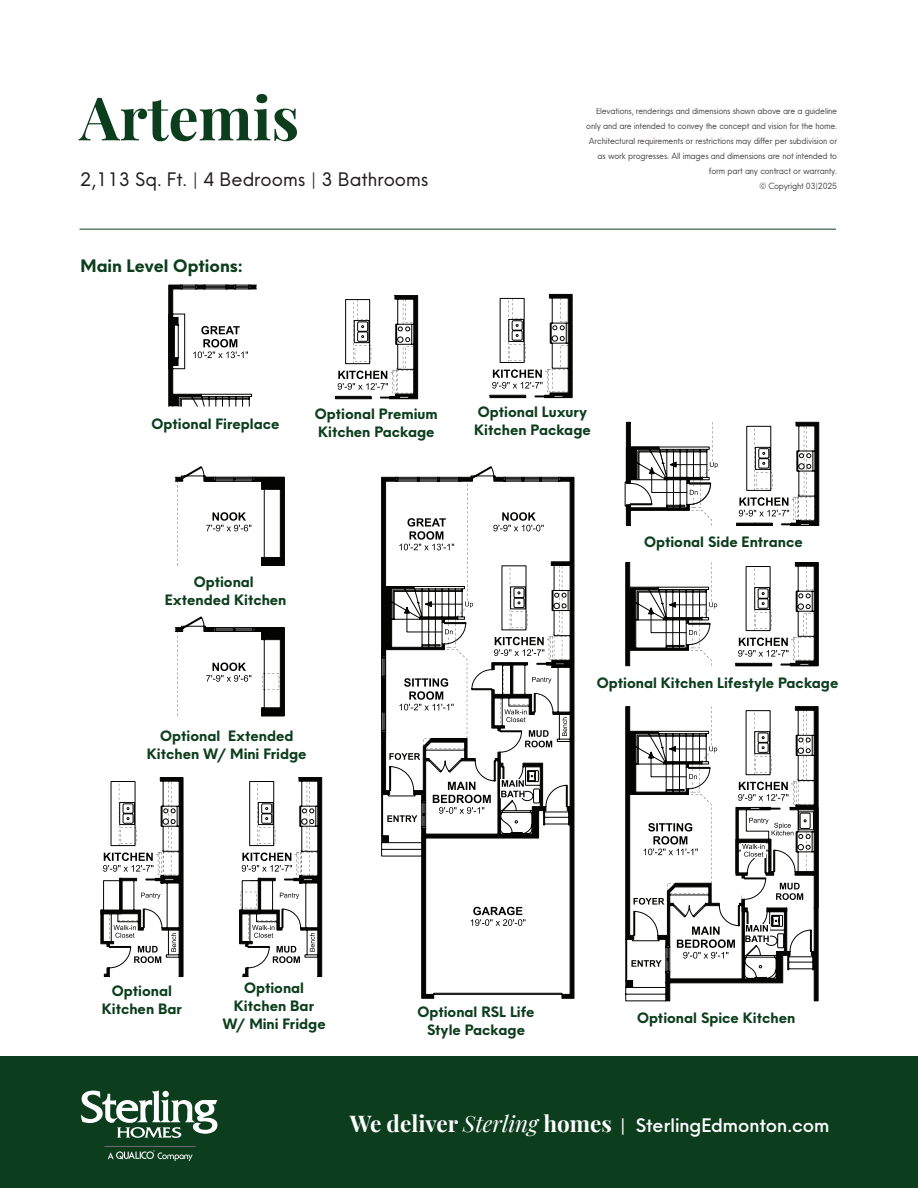
<style>
.page{position:relative;width:918px;height:1188px;background:#fff}
.page>*{position:absolute;margin:0;border:0;box-sizing:border-box;transform-origin:0 0}
.t1{font:700 60px "Playfair Display";color:#0c3e1d}
.t2{font:500 19.5px "Neue Einstellung";color:#fff}
.t3{font:19.5px "Neue Einstellung";color:#231f20}
.t4{font:700 18px "Neue Einstellung";color:#0c3e1d}
.t5{font:700 15px "Neue Einstellung";color:#0c3e1d}
.t6{font:9px/15px "Neue Einstellung";letter-spacing:-.02em;color:#231f20;text-align:right;scale:.95 1}
.s1{font-family:"Playfair Display";font-weight:700;font-size:22.5px}
.s2{font-family:"Playfair Display";font-weight:400;font-style:italic;font-size:22.5px}
</style>
<div class="page">
<div style="left:0;top:1056px;width:918px;height:132px;background:#0c3e1d"></div>
<svg style="left:81px;top:1090px;width:137px;height:48px"></svg>
<svg style="left:108px;top:1150px;width:85px;height:11px"></svg>
<hr style="left:104px;top:1146px;width:92px;height:1px;background:#6c6d70">
<hr style="left:80px;top:229px;width:756px;height:1px;background:#0c3e1d">
<svg style="left:168px;top:284px;width:89px;height:123px"></svg>
<svg style="left:625px;top:562px;width:194px;height:105px"></svg>
<svg style="left:335px;top:295px;width:84px;height:105px"></svg>
<svg style="left:489px;top:294px;width:84px;height:104px"></svg>
<svg style="left:625px;top:706px;width:194px;height:296px"></svg>
<svg style="left:677px;top:927px;width:58px;height:32px"></svg>
<div style="left:745px;top:924px;width:24px;height:19px;background:#fff"></div>
<svg style="left:745px;top:925px;width:24px;height:17px"></svg>
<svg style="left:631px;top:960px;width:31px;height:7px"></svg>
<svg style="left:634px;top:706px;width:185px;height:207px"></svg>
<svg style="left:100px;top:777px;width:84px;height:200px"></svg>
<svg style="left:239px;top:777px;width:84px;height:200px"></svg>
<svg style="left:175px;top:466px;width:110px;height:100px"></svg>
<svg style="left:175px;top:616px;width:110px;height:101px"></svg>
<svg style="left:381px;top:466px;width:194px;height:533px"></svg>
<svg style="left:471px;top:907px;width:54px;height:19px"></svg>
<svg style="left:433px;top:782px;width:58px;height:32px"></svg>
<svg style="left:501px;top:797px;width:24px;height:1px"></svg>
<svg style="left:501px;top:780px;width:24px;height:17px"></svg>
<svg style="left:387px;top:815px;width:30px;height:7px"></svg>
<svg style="left:381px;top:481px;width:189px;height:279px"></svg>
<svg style="left:624px;top:421px;width:196px;height:105px"></svg>
<p class="t1" style="left:80px;top:71px;width:221px">Artemis</p>
<p class="t3" style="left:80px;top:167px;width:350px">2,113 Sq. Ft. | 4 Bedrooms | 3 Bathrooms</p>
<p class="t4" style="left:81px;top:254px;width:163px">Main Level Options:</p>
<p class="t6" style="left:586px;top:104px;width:266px">Elevations, renderings and dimensions shown above are a guideline only and are intended to convey the concept and vision for the home.<br>Architectural requirements or restrictions may differ per subdivision or as work progresses. All images and dimensions are not intended to form part any contract or warranty.<br>© Copyright 03|2025</p>
<p class="t5" style="left:152px;top:414px;width:130px">Optional Fireplace</p>
<p class="t5" style="left:315px;top:404px;width:124px">Optional Premium</p>
<p class="t5" style="left:318px;top:422px;width:118px">Kitchen Package</p>
<p class="t5" style="left:478px;top:402px;width:111px">Optional Luxury</p>
<p class="t5" style="left:474px;top:420px;width:118px">Kitchen Package</p>
<p class="t5" style="left:194px;top:572px;width:62px">Optional</p>
<p class="t5" style="left:165px;top:590px;width:123px">Extended Kitchen</p>
<p class="t5" style="left:160px;top:726px;width:135px">Optional Extended</p>
<p class="t5" style="left:147px;top:744px;width:161px">Kitchen W/ Mini Fridge</p>
<p class="t5" style="left:644px;top:532px;width:160px">Optional Side Entrance</p>
<p class="t5" style="left:597px;top:673px;width:243px">Optional Kitchen Lifestyle Package</p>
<p class="t5" style="left:112px;top:981px;width:62px">Optional</p>
<p class="t5" style="left:102px;top:999px;width:82px">Kitchen Bar</p>
<p class="t5" style="left:244px;top:978px;width:62px">Optional</p>
<p class="t5" style="left:234px;top:996px;width:82px">Kitchen Bar</p>
<p class="t5" style="left:222px;top:1014px;width:105px">W/ Mini Fridge</p>
<p class="t5" style="left:417px;top:1002px;width:119px">Optional RSL Life</p>
<p class="t5" style="left:427px;top:1020px;width:100px">Style Package</p>
<p class="t5" style="left:637px;top:1008px;width:160px">Optional Spice Kitchen</p>
<p class="t2" style="left:350px;top:1113px;width:481px"><span class="s1">We deliver</span> <span class="s2">Sterling</span> <span class="s1">homes</span> | SterlingEdmonton.com</p>
</div>
